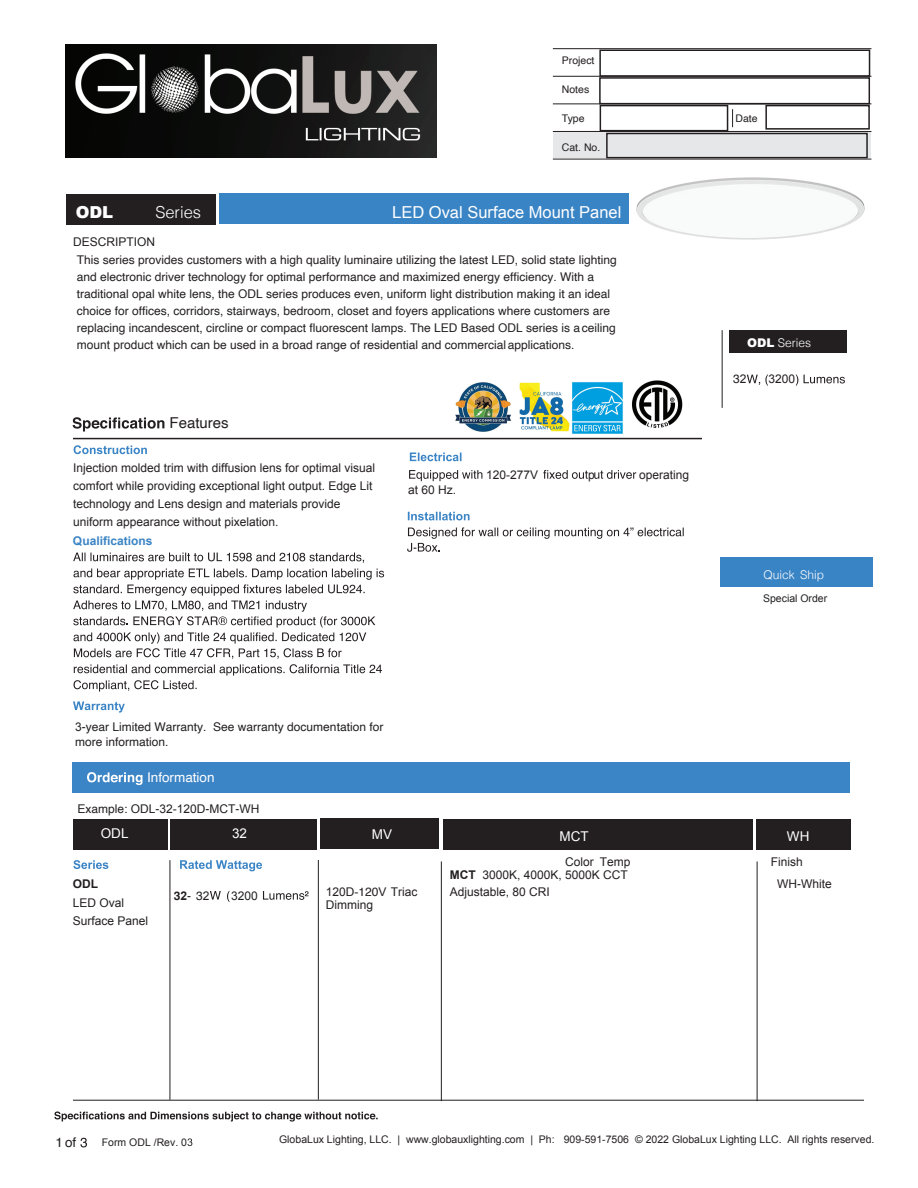
<style>
.page{position:relative;width:918px;height:1188px;background:#fff}
.page>*{position:absolute;margin:0;border:0;box-sizing:border-box;transform-origin:0 0}
.t1{font:16.5px "Arial";color:#fff}
.t2{font:300 16.5px "Helvetica";color:#fff}
.t3{font:900 16.5px "Arial";color:#fff}
.t4{font:15px "Helvetica";color:#231f20}
.t5{font:13.5px "Arial";color:#fff}
.t6{font:13.5px "Helvetica";color:#fff}
.t7{font:13.5px "Helvetica";color:#231f20}
.t8{font:12px/17.1px "Helvetica";color:#231f20}
.t9{font:12px/18px "Arial";color:#231f20}
.t10{font:300 12px "Helvetica";color:#fff}
.t11{font:700 12px "Arial";color:#3b84c5}
.t12{font:700 12px "Arial";color:#231f20}
.t13{font:10.5px "Arial";color:#231f20}
.t14{font:10.5px "Helvetica";color:#231f20}
.s1{font-weight:400;font-size:12px;color:#231f20}
.s2{font-family:"Helvetica"}
.s3{font-family:"Arial"}
.s4{font-family:"Arial";font-weight:900}
.s5{font-weight:700}
.s6{font-family:"Arial";font-weight:700}
</style>
<div class="page">
<img style="left:636px;top:177px;width:228px;height:62px">
<div style="left:219px;top:194px;width:409px;height:30px;background:#3984c5"></div>
<div style="left:554px;top:132px;width:317px;height:26px;background:#e6e7e9"></div>
<hr style="left:553px;top:48px;width:318px;height:1px;background:#231f20">
<hr style="left:553px;top:76px;width:318px;height:1px;background:#231f20">
<hr style="left:553px;top:104px;width:318px;height:1px;background:#231f20">
<hr style="left:553px;top:131px;width:318px;height:1px;background:#231f20">
<hr style="left:553px;top:159px;width:318px;height:1px;background:#231f20">
<svg style="left:732px;top:109px;width:1px;height:18px"></svg>
<hr style="left:73px;top:438px;width:629px;height:1px;background:#231f20">
<div style="left:720px;top:558px;width:153px;height:29px;background:#3984c5"></div>
<div style="left:66px;top:195px;width:150px;height:30px;background:#231f20"></div>
<div style="left:730px;top:330px;width:117px;height:23px;background:#231f20"></div>
<svg style="left:73px;top:417px;width:91px;height:15px"></svg>
<hr style="left:722px;top:330px;width:1px;height:78px;background:#231f20">
<div style="left:73px;top:762px;width:777px;height:30px;background:#3b84c5"></div>
<svg style="left:87px;top:772px;width:56px;height:13px"></svg>
<div style="left:73px;top:819px;width:94px;height:30px;background:#231f20"></div>
<div style="left:170px;top:819px;width:147px;height:30px;background:#231f20"></div>
<div style="left:320px;top:818px;width:119px;height:31px;background:#231f20"></div>
<div style="left:443px;top:819px;width:310px;height:30px;background:#231f20"></div>
<hr style="left:170px;top:860px;width:1px;height:240px;background:#231f20">
<hr style="left:318px;top:860px;width:1px;height:240px;background:#231f20">
<hr style="left:73px;top:1100px;width:791px;height:1px;background:#231f20">
<div style="left:757px;top:819px;width:94px;height:30px;background:#231f20"></div>
<svg style="left:73px;top:701px;width:52px;height:12px"></svg>
<svg style="left:410px;top:453px;width:52px;height:8px"></svg>
<img style="left:66px;top:44px;width:370px;height:113px">
<svg style="left:54px;top:1112px;width:324px;height:10px"></svg>
<svg style="left:73px;top:860px;width:35px;height:9px"></svg>
<svg style="left:408px;top:512px;width:62px;height:8px"></svg>
<svg style="left:407px;top:527px;width:277px;height:25px"></svg>
<img style="left:632px;top:380px;width:51px;height:48px">
<img style="left:572px;top:382px;width:51px;height:52px">
<svg style="left:409px;top:470px;width:73px;height:11px"></svg>
<svg style="left:543px;top:470px;width:45px;height:9px"></svg>
<svg style="left:594px;top:470px;width:42px;height:9px"></svg>
<svg style="left:73px;top:553px;width:291px;height:10px"></svg>
<svg style="left:73px;top:569px;width:311px;height:123px"></svg>
<img style="left:519px;top:383px;width:50px;height:49px">
<img style="left:455px;top:382px;width:56px;height:50px">
<svg style="left:180px;top:860px;width:82px;height:11px"></svg>
<svg style="left:210px;top:891px;width:20px;height:11px"></svg>
<svg style="left:263px;top:891px;width:46px;height:9px"></svg>
<hr style="left:441px;top:861px;width:1px;height:240px;background:#231f20">
<hr style="left:757px;top:861px;width:1px;height:240px;background:#231f20">
<svg style="left:74px;top:445px;width:73px;height:9px"></svg>
<div style="left:599px;top:50px;width:271px;height:27px;border:2px solid #231f20"></div>
<div style="left:599px;top:77px;width:271px;height:27px;border:2px solid #231f20"></div>
<div style="left:600px;top:105px;width:128px;height:26px;border:2px solid #231f20"></div>
<div style="left:765px;top:105px;width:105px;height:25px;border:2px solid #231f20"></div>
<div style="left:606px;top:133px;width:262px;height:25px;border:2px solid #231f20"></div>
<svg style="left:747px;top:374px;width:21px;height:12px"></svg>
<svg style="left:796px;top:374px;width:49px;height:12px"></svg>
<svg style="left:80px;top:1138px;width:7px;height:9px"></svg>
<svg style="left:187px;top:1138px;width:5px;height:8px"></svg>
<p class="t14" style="left:562px;top:52px;width:34px">Project</p>
<p class="t14" style="left:562px;top:81px;width:29px">Notes</p>
<p class="t14" style="left:562px;top:110px;width:24px">Type</p>
<p class="t14" style="left:736px;top:110px;width:24px">Date</p>
<p class="t14" style="left:562px;top:139px;width:40px">Cat. No.</p>
<h1 class="t3" style="left:76px;top:200px;width:51px">ODL<span class="s1">™</span></h1>
<h1 class="t2" style="left:155px;top:198px;width:47px">Series</h1>
<h1 class="t1" style="left:392px;top:201px;width:231px"><span class="s2">LED Oval</span> Surface Mount Panel</h1>
<p class="t9" style="left:73px;top:233px;width:84px">DESCRIPTION</p>
<p class="t8" style="left:77px;top:251px;width:542px">This series provides customers with a high quality luminaire utilizing the latest LED, solid state lighting and electronic driver technology for optimal performance and maximized energy efficiency. With a traditional opal white lens, the <span class="s3">ODL</span> series produces even, uniform light distribution making it an ideal choice for offices, corridors, stairways, bedroom, closet and foyers applications where customers are replacing incandescent, circline or compact fluorescent lamps. The LED Based <span class="s3">ODL</span> series is aceiling <span class="s3">mount product</span> which can be used in a broad range of residential and commercialapplications.</p>
<p class="t4" style="left:170px;top:412px;width:61px">Features</p>
<p class="t9" style="left:73px;top:459px;width:304px">Injection molded trim with diffusion lens for optimal visual comfort while providing exceptional light output. Edge Lit technology and Lens design and materials provide</p>
<p class="t11" style="left:73px;top:533px;width:81px">Qualifications</p>
<p class="t9" style="left:73px;top:513px;width:207px">uniform appearance without pixelation.</p>
<p class="t9" style="left:408px;top:481px;width:50px">at 60 Hz.</p>
<p class="t9" style="left:486px;top:466px;width:54px">120-277V</p>
<p class="t9" style="left:588px;top:466px;width:8px">p</p>
<p class="t9" style="left:639px;top:466px;width:52px">operating</p>
<p class="t10" style="left:747px;top:333px;width:65px"><span class="s4">ODL</span> Series</p>
<p class="t8" style="left:733px;top:371px;width:15px">3<span class="s3">2</span></p>
<p class="t9" style="left:768px;top:370px;width:28px">3200</p>
<p class="t10" style="left:763px;top:564px;width:62px">Quick Ship</p>
<p class="t13" style="left:763px;top:591px;width:66px">Special Order</p>
<p class="t8" style="left:75px;top:719px;width:310px;line-height:15.9px"><span class="s3">3</span>-year Limited Warranty. See warranty documentation for more information.</p>
<p class="t6" style="left:147px;top:767px;width:69px">Information</p>
<p class="t9" style="left:78px;top:800px;width:183px"><span class="s2">Example:</span> ODL<span class="s2">-</span>32-120D<span class="s2">-</span>MCT<span class="s2">-</span>WH</p>
<p class="t5" style="left:101px;top:825px;width:29px">ODL</p>
<p class="t5" style="left:232px;top:825px;width:17px">32</p>
<p class="t5" style="left:372px;top:826px;width:22px">MV</p>
<p class="t12" style="left:73px;top:876px;width:27px">ODL</p>
<p class="t9" style="left:73px;top:893px;width:77px;line-height:18.5px">LED Oval<br>Surface Panel</p>
<p class="t8" style="left:174px;top:887px;width:37px"><span class="s5">3</span><span class="s6">2</span>- 3<span class="s3">2</span></p>
<p class="t9" style="left:231px;top:887px;width:28px">3200</p>
<p class="t9" style="left:326px;top:886px;width:93px;line-height:13.2px">120D-<span class="s2">120</span>V Triac<br>Dimming</p>
<p class="t5" style="left:560px;top:827px;width:31px">MCT</p>
<p class="t5" style="left:787px;top:827px;width:24px">WH</p>
<p class="t9" style="left:450px;top:855px;width:182px;line-height:12.9px;text-align:right">Color Temp<br><span class="s5">MCT</span> 3000K, 4000K, 5000K CCT</p>
<p class="t9" style="left:450px;top:883px;width:101px">Adjustable, 80 CRI</p>
<p class="t9" style="left:777px;top:851px;width:56px;line-height:22.2px;text-indent:-6px">Finish<br>WH<span class="s2">-</span>White</p>
<p class="t7" style="left:55px;top:1132px;width:22px">1of</p>
<p class="t13" style="left:102px;top:1135px;width:87px">Form ODL /Rev. 0</p>
<p class="t13" style="left:279px;top:1133px;width:597px">GlobaLux Lighting, LLC. | www.globauxlighting.com | Ph: 909-591-7506 © 2022 GlobaLux Lighting LLC. All rights reserved.</p>
</div>
